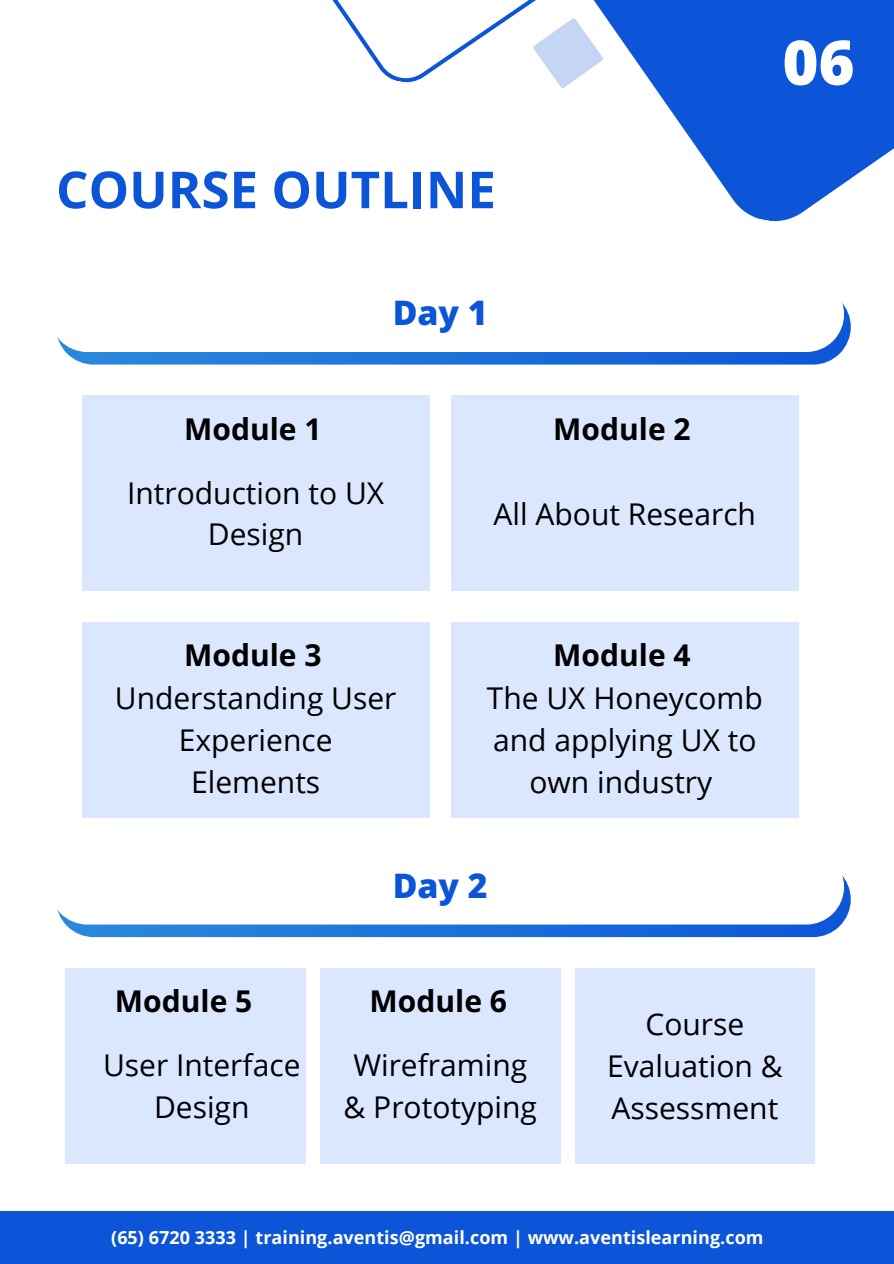
<style>
.page{position:relative;width:894px;height:1264px;background:#fff}
.page>*{position:absolute;margin:0;border:0;box-sizing:border-box;transform-origin:0 0}
.t1{font:800 61.65px "Open Sans";color:#fff}
.t2{font:700 51px "Open Sans";color:#0c55d8}
.t3{font:800 33.75px "Open Sans";color:#0c55d8}
.t4{font:30px/41.7px "Open Sans";color:#000;text-align:center}
.t5{font:700 30px "Open Sans";color:#000}
.t6{font:700 18px "Open Sans";color:#fefefe}
</style>
<div class="page">
<svg style="left:603px;top:0;width:290px;height:222px;fill:#0c55d8"></svg>
<div style="left:0;top:1211px;width:893px;height:52px;background:#0c55d8"></div>
<svg style="left:332px;top:0;width:271px;height:88px"></svg>
<svg style="left:65px;top:304px;width:785px;height:60px;background:#2575db"></svg>
<svg style="left:65px;top:876px;width:785px;height:61px;background:#2d7adc"></svg>
<svg style="left:57px;top:302px;width:786px;height:50px"></svg>
<svg style="left:57px;top:875px;width:786px;height:49px"></svg>
<div style="left:82px;top:396px;width:347px;height:195px;background:#dbe7ff"></div>
<div style="left:82px;top:622px;width:347px;height:195px;background:#dbe7ff"></div>
<div style="left:66px;top:968px;width:239px;height:195px;background:#dbe7ff"></div>
<div style="left:451px;top:396px;width:347px;height:195px;background:#dbe7ff"></div>
<div style="left:451px;top:622px;width:347px;height:195px;background:#dbe7ff"></div>
<div style="left:320px;top:968px;width:240px;height:195px;background:#dbe7ff"></div>
<div style="left:574px;top:968px;width:240px;height:195px;background:#dbe7ff"></div>
<p class="t2" style="left:56px;top:154px;width:441px">COURSE OUTLINE</p>
<p class="t1" style="left:782px;top:19px;width:74px">06</p>
<h1 class="t3" style="left:392px;top:289px;width:96px">Day 1</h1>
<h3 class="t5" style="left:184px;top:407px;width:139px">Module 1</h3>
<h3 class="t4" style="left:127px;top:471px;width:258px">Introduction to UX<br>Design</h3>
<h4 class="t5" style="left:553px;top:407px;width:139px">Module 2</h4>
<h3 class="t4" style="left:493px;top:492px;width:264px">All About Research</h3>
<h4 class="t5" style="left:184px;top:634px;width:139px">Module 3</h4>
<h3 class="t5" style="left:553px;top:634px;width:139px">Module 4</h3>
<h4 class="t4" style="left:115px;top:677px;width:283px">Understanding User<br>Experience<br>Elements</h4>
<h4 class="t4" style="left:486px;top:677px;width:277px">The UX Honeycomb and applying UX to own industry</h4>
<h2 class="t3" style="left:392px;top:861px;width:96px">Day 2</h2>
<h3 class="t5" style="left:115px;top:980px;width:139px">Module 5</h3>
<h2 class="t4" style="left:103px;top:1043px;width:199px">User Interface<br>Design</h2>
<h4 class="t5" style="left:369px;top:980px;width:139px">Module 6</h4>
<h3 class="t4" style="left:343px;top:1043px;width:195px">Wireframing &amp; Prototyping</h3>
<h4 class="t4" style="left:607px;top:1002px;width:177px">Course<br>Evaluation &amp;<br>Assessment</h4>
<p class="t6" style="left:111px;top:1224px;width:653px">(65) 6720 3333 | training.aventis@gmail.com | www.aventislearning.com</p>
</div>
